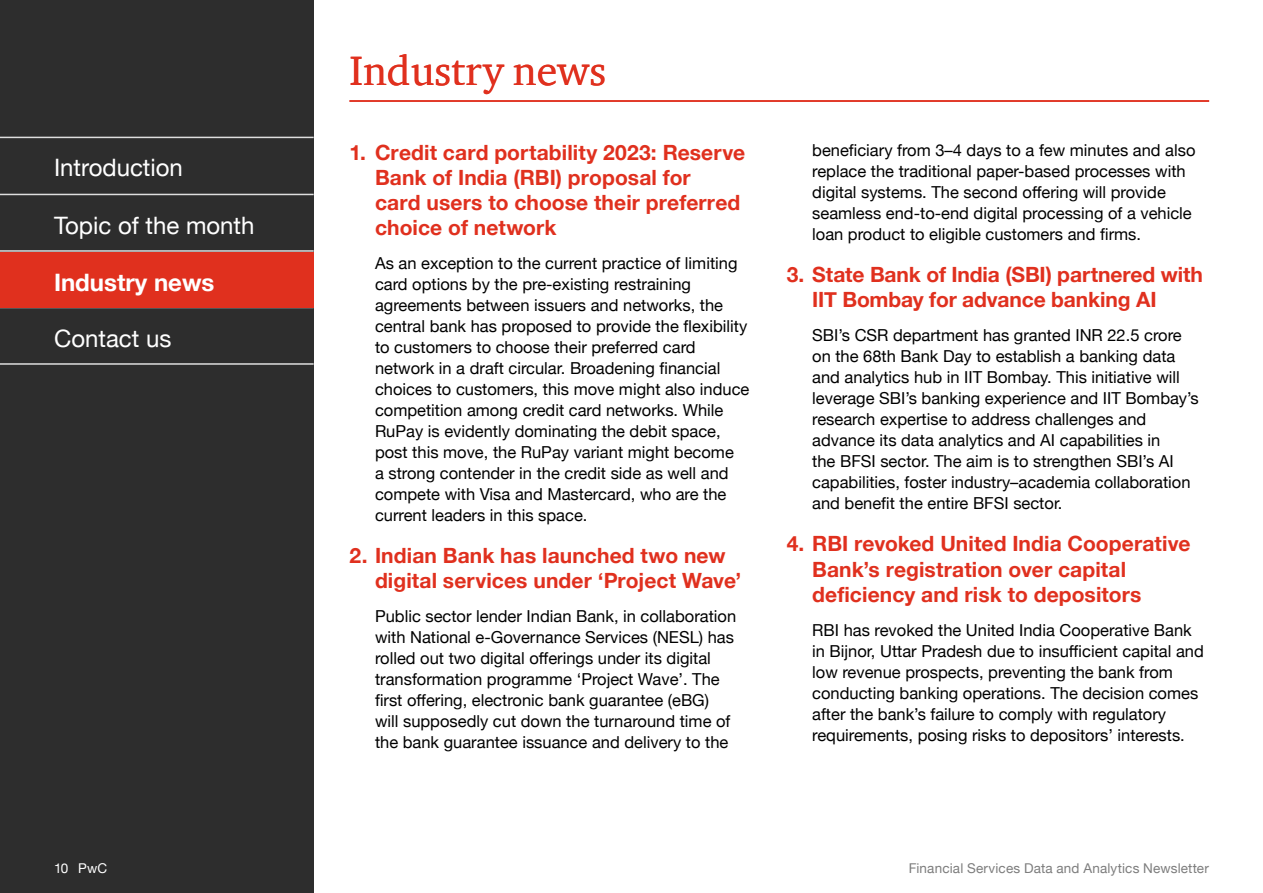
<style>
.page{position:relative;width:1263px;height:893px;background:#fff}
.page>*{position:absolute;margin:0;border:0;box-sizing:border-box;transform-origin:0 0}
.t1{font:42px "ITC Charter Com";color:#e0301e}
.t2{font:24px "Helvetica Neue";color:#fff}
.t3{font:700 24px "Helvetica Neue";color:#fff}
.t4{font:700 21px/25.2px "Helvetica Neue";letter-spacing:.005em;color:#e0301e}
.t5{font:16.5px/21px "Helvetica Neue";color:#000}
.t6{font:13.5px "Helvetica Neue";letter-spacing:.01em;color:#7d7d7d}
.t7{font:13.5px "Helvetica Neue";color:#fff}
</style>
<div class="page">
<div style="left:0;top:0;width:314px;height:893px;background:#2d2d2d"></div>
<hr style="left:0;top:137px;width:314px;height:1px;background:#dedede">
<hr style="left:0;top:194px;width:314px;height:1px;background:#dedede">
<hr style="left:0;top:250px;width:314px;height:2px;background:#dedede">
<hr style="left:0;top:307px;width:314px;height:1px;background:#dedede">
<hr style="left:0;top:363px;width:314px;height:2px;background:#dedede">
<div style="left:0;top:252px;width:314px;height:55px;background:#e0301e"></div>
<hr style="left:349px;top:100px;width:860px;height:2px;background:#e0301e">
<h2 class="t2" style="left:54px;top:150px;width:130px">Introduction</h2>
<h2 class="t2" style="left:54px;top:208px;width:202px">Topic of the month</h2>
<h2 class="t3" style="left:54px;top:264px;width:162px">Industry news</h2>
<h2 class="t2" style="left:54px;top:321px;width:119px">Contact us</h2>
<h1 class="t1" style="left:349px;top:45px;width:258px">Industry news</h1>
<p class="t4" style="left:375px;top:140px;width:372px;text-indent:-26px">1. Credit card portability 2023: Reserve<br>Bank of India (RBI) proposal for<br>card users to choose their preferred choice of network</p>
<p class="t5" style="left:375px;top:254px;width:376px">As an exception to the current practice of limiting card options by the pre-existing restraining agreements between issuers and networks, the central bank has proposed to provide the flexibility to customers to choose their preferred card network in a draft circular. Broadening financial choices to customers, this move might also induce competition among credit card networks. While RuPay is evidently dominating the debit space, post this move, the RuPay variant might become<br>a strong contender in the credit side as well and compete with Visa and Mastercard, who are the current leaders in this space.</p>
<p class="t4" style="left:375px;top:544px;width:368px;text-indent:-26px">2. Indian Bank has launched two new digital services under ‘Project Wave’</p>
<p class="t5" style="left:375px;top:607px;width:363px">Public sector lender Indian Bank, in collaboration with National e-Governance Services (NESL) has rolled out two digital offerings under its digital transformation programme ‘Project Wave’. The first offering, electronic bank guarantee (eBG) will supposedly cut down the turnaround time of the bank guarantee issuance and delivery to the</p>
<p class="t5" style="left:812px;top:141px;width:385px">beneficiary from 3–4 days to a few minutes and also replace the traditional paper-based processes with digital systems. The second offering will provide seamless end-to-end digital processing of a vehicle loan product to eligible customers and firms.</p>
<p class="t4" style="left:812px;top:263px;width:392px;text-indent:-26px">3. State Bank of India (SBI) partnered with<br>IIT Bombay for advance banking AI</p>
<p class="t5" style="left:812px;top:326px;width:388px">SBI’s CSR department has granted INR 22.5 crore on the 68th Bank Day to establish a banking data and analytics hub in IIT Bombay. This initiative will leverage SBI’s banking experience and IIT Bombay’s research expertise to address challenges and advance its data analytics and AI capabilities in<br>the BFSI sector. The aim is to strengthen SBI’s AI capabilities, foster industry–academia collaboration and benefit the entire BFSI sector.</p>
<p class="t4" style="left:812px;top:532px;width:380px;text-indent:-26px">4. RBI revoked United India Cooperative<br>Bank’s registration over capital deficiency and risk to depositors</p>
<p class="t5" style="left:812px;top:620px;width:393px">RBI has revoked the United India Cooperative Bank in Bijnor, Uttar Pradesh due to insufficient capital and low revenue prospects, preventing the bank from conducting banking operations. The decision comes after the bank’s failure to comply with regulatory requirements, posing risks to depositors’ interests.</p>
<p class="t7" style="left:54px;top:858px;width:55px">10 PwC</p>
<p class="t6" style="left:909px;top:858px;width:302px">Financial Services Data and Analytics Newsletter</p>
</div>
